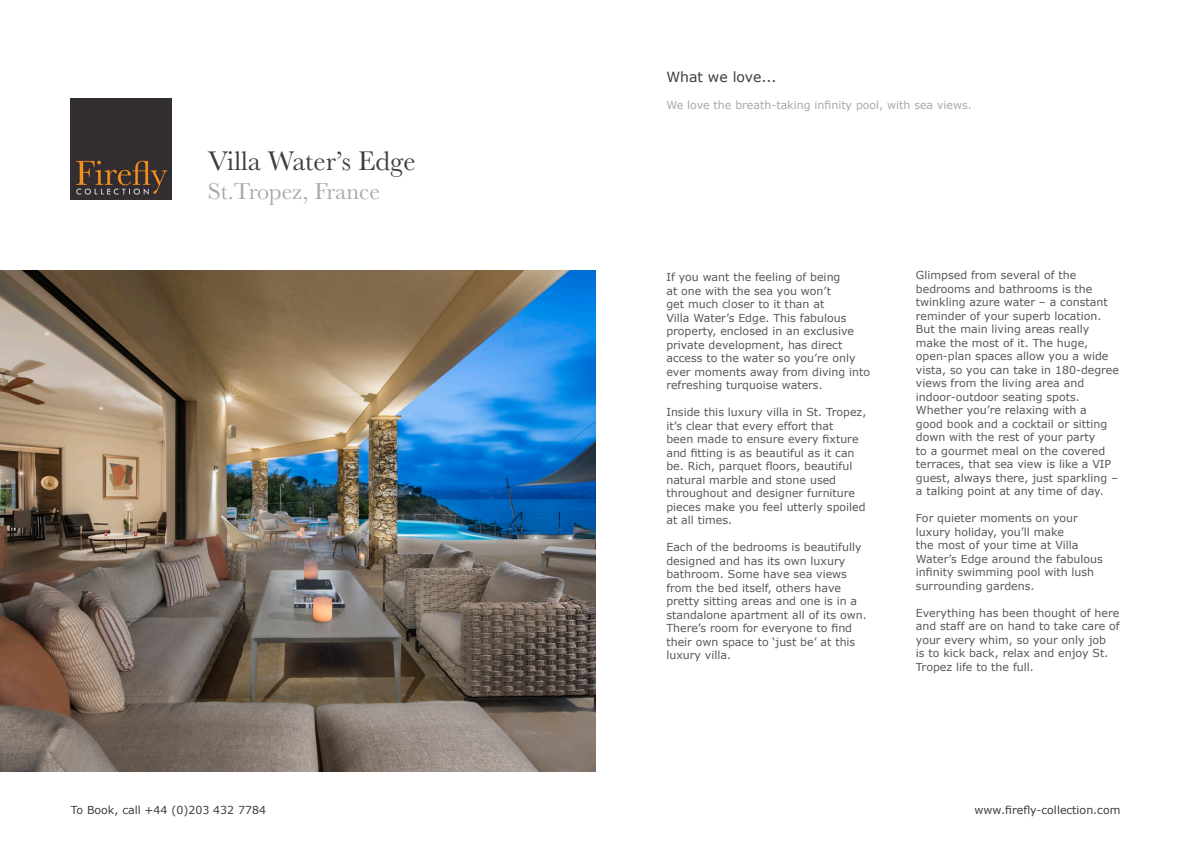
<style>
.page{position:relative;width:1191px;height:842px;background:#fff}
.page>*{position:absolute;margin:0;border:0;box-sizing:border-box;transform-origin:0 0}
.t1{font:28px "Baskerville";color:#3e3e3f}
.t2{font:24px "Baskerville";color:#a8a9ad}
.t3{font:14px "Verdana";color:#3e3e3f}
.t4{font:11px/13.5px "Verdana";color:#57585a}
.t5{font:11px "Verdana";color:#3e3e3f}
.t6{font:11px "Verdana";color:#a8a9ad}
</style>
<div class="page">
<img style="left:71px;top:99px;width:101px;height:101px">
<img style="left:0;top:271px;width:595px;height:500px">
<p class="t1" style="left:208px;top:143px;width:209px">Villa Water’s Edge</p>
<p class="t2" style="left:208px;top:176px;width:173px">St.Tropez, France</p>
<p class="t5" style="left:71px;top:802px;width:197px">To Book, call +44 (0)203 432 7784</p>
<p class="t3" style="left:666px;top:68px;width:112px">What we love...</p>
<p class="t6" style="left:666px;top:98px;width:307px">We love the breath-taking infinity pool, with sea views.</p>
<p class="t4" style="left:666px;top:270px;width:205px">If you want the feeling of being<br>at one with the sea you won’t<br>get much closer to it than at<br>Villa Water’s Edge. This fabulous property, enclosed in an exclusive private development, has direct access to the water so you’re only ever moments away from diving into refreshing turquoise waters.</p>
<p class="t4" style="left:666px;top:405px;width:201px">Inside this luxury villa in St. Tropez, it’s clear that every effort that<br>been made to ensure every fixture and fitting is as beautiful as it can be. Rich, parquet floors, beautiful natural marble and stone used throughout and designer furniture pieces make you feel utterly spoiled at all times.</p>
<p class="t4" style="left:666px;top:540px;width:202px">Each of the bedrooms is beautifully designed and has its own luxury bathroom. Some have sea views from the bed itself, others have pretty sitting areas and one is in a standalone apartment all of its own.<br>There’s room for everyone to find their own space to ‘just be’ at this luxury villa.</p>
<p class="t4" style="left:916px;top:269px;width:205px">Glimpsed from several of the bedrooms and bathrooms is the twinkling azure water – a constant reminder of your superb location.<br>But the main living areas really make the most of it. The huge, open-plan spaces allow you a wide vista, so you can take in 180-degree views from the living area and indoor-outdoor seating spots.<br>Whether you’re relaxing with a<br>good book and a cocktail or sitting down with the rest of your party<br>to a gourmet meal on the covered terraces, that sea view is like a VIP guest, always there, just sparkling – a talking point at any time of day.</p>
<p class="t4" style="left:916px;top:512px;width:188px">For quieter moments on your luxury holiday, you’ll make<br>the most of your time at Villa<br>Water’s Edge around the fabulous infinity swimming pool with lush surrounding gardens.</p>
<p class="t4" style="left:916px;top:606px;width:205px">Everything has been thought of here and staff are on hand to take care of your every whim, so your only job<br>is to kick back, relax and enjoy St.<br>Tropez life to the full.</p>
<p class="t5" style="left:974px;top:802px;width:147px">www.firefly-collection.com</p>
</div>
